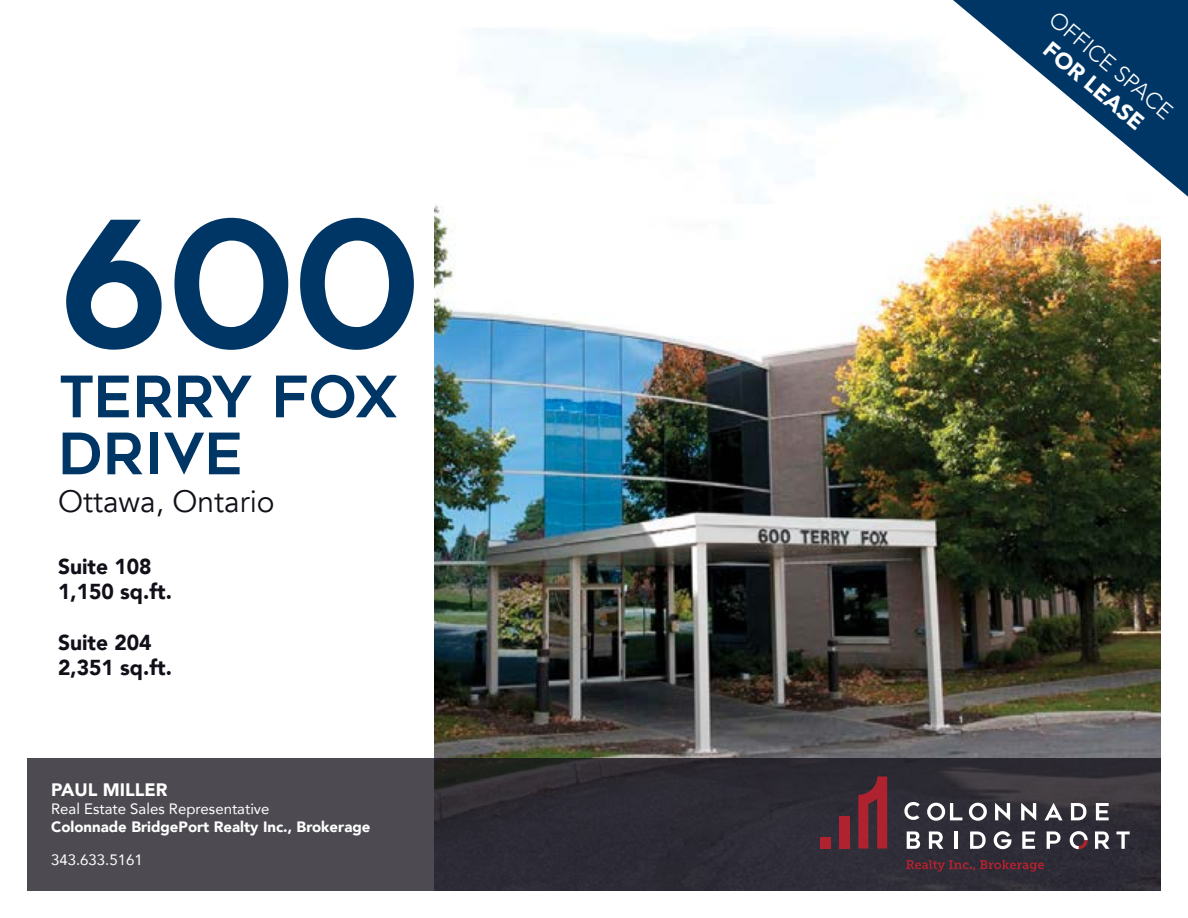
<style>
.page{position:relative;width:1188px;height:918px;background:#fff}
.page>*{position:absolute;margin:0;border:0;box-sizing:border-box;transform-origin:0 0}
.t1{font:174px "Geometos";color:#003665}
.t2{font:57px/57px "Geometos";color:#003665}
.t3{font:30.9px "Avenir";color:#120f18}
.t4{font:300 22.5px "Avenir";color:#fff}
.t5{font:900 22.5px "Avenir";color:#fff}
.t6{font:900 21.6px/25.2px "Avenir";color:#120f18}
.t7{font:900 18px "Avenir";color:#fff}
.t8{font:15px "Avenir";color:#fff}
.t9{font:900 15px "Avenir";color:#fff}
</style>
<div class="page">
<img style="left:434px;top:29px;width:727px;height:729px">
<svg style="left:27px;top:758px;width:1134px;height:133px;background:#3a373f"></svg>
<svg style="left:907px;top:831px;width:13px;height:18px"></svg>
<svg style="left:929px;top:831px;width:14px;height:18px"></svg>
<svg style="left:927px;top:803px;width:35px;height:18px"></svg>
<hr style="left:955px;top:831px;width:3px;height:18px;background:#fff">
<svg style="left:969px;top:803px;width:18px;height:18px"></svg>
<svg style="left:970px;top:831px;width:16px;height:18px"></svg>
<svg style="left:995px;top:803px;width:15px;height:17px"></svg>
<svg style="left:994px;top:831px;width:17px;height:18px"></svg>
<svg style="left:1021px;top:803px;width:15px;height:17px"></svg>
<svg style="left:1022px;top:831px;width:13px;height:18px"></svg>
<svg style="left:1045px;top:803px;width:18px;height:17px"></svg>
<svg style="left:1047px;top:831px;width:14px;height:18px"></svg>
<svg style="left:1071px;top:803px;width:15px;height:17px"></svg>
<svg style="left:1096px;top:803px;width:13px;height:17px"></svg>
<svg style="left:1095px;top:831px;width:15px;height:18px"></svg>
<svg style="left:1116px;top:831px;width:14px;height:18px"></svg>
<svg style="left:904px;top:802px;width:16px;height:18px"></svg>
<div style="left:840px;top:816px;width:10px;height:33px;background:#af222f"></div>
<svg style="left:858px;top:776px;width:29px;height:73px;background:#812531"></svg>
<div style="left:821px;top:837px;width:10px;height:11px;background:#af222f"></div>
<svg style="left:1070px;top:831px;width:18px;height:18px"></svg>
<svg style="left:906px;top:860px;width:138px;height:12px;background:#532934"></svg>
<svg style="left:953px;top:0;width:235px;height:197px"></svg>
<h1 class="t1" style="left:58px;top:187px;width:366px">600</h1>
<h2 class="t2" style="left:58px;top:369px;width:341px">TERRY FOX<br>DRIVE</h2>
<h3 class="t3" style="left:58px;top:483px;width:218px">Ottawa, Ontario</h3>
<h3 class="t6" style="left:58px;top:553px;width:115px">Suite 108<br>1,150 sq.ft.</h3>
<h3 class="t6" style="left:58px;top:629px;width:115px">Suite 204<br>2,351 sq.ft.</h3>
<p class="t7" style="left:51px;top:774px;width:118px">PAUL MILLER</p>
<p class="t8" style="left:51px;top:796px;width:220px">Real Estate Sales Representative</p>
<p class="t9" style="left:51px;top:814px;width:321px">Colonnade BridgePort Realty Inc., Brokerage</p>
<p class="t8" style="left:51px;top:847px;width:93px">343.633.5161</p>
<h3 class="t4" style="left:1061px;top:6px;width:155px;rotate:40deg">OFFICE SPACE</h3>
<h3 class="t5" style="left:1059px;top:31px;width:125px;rotate:40deg">FOR LEASE</h3>
</div>
